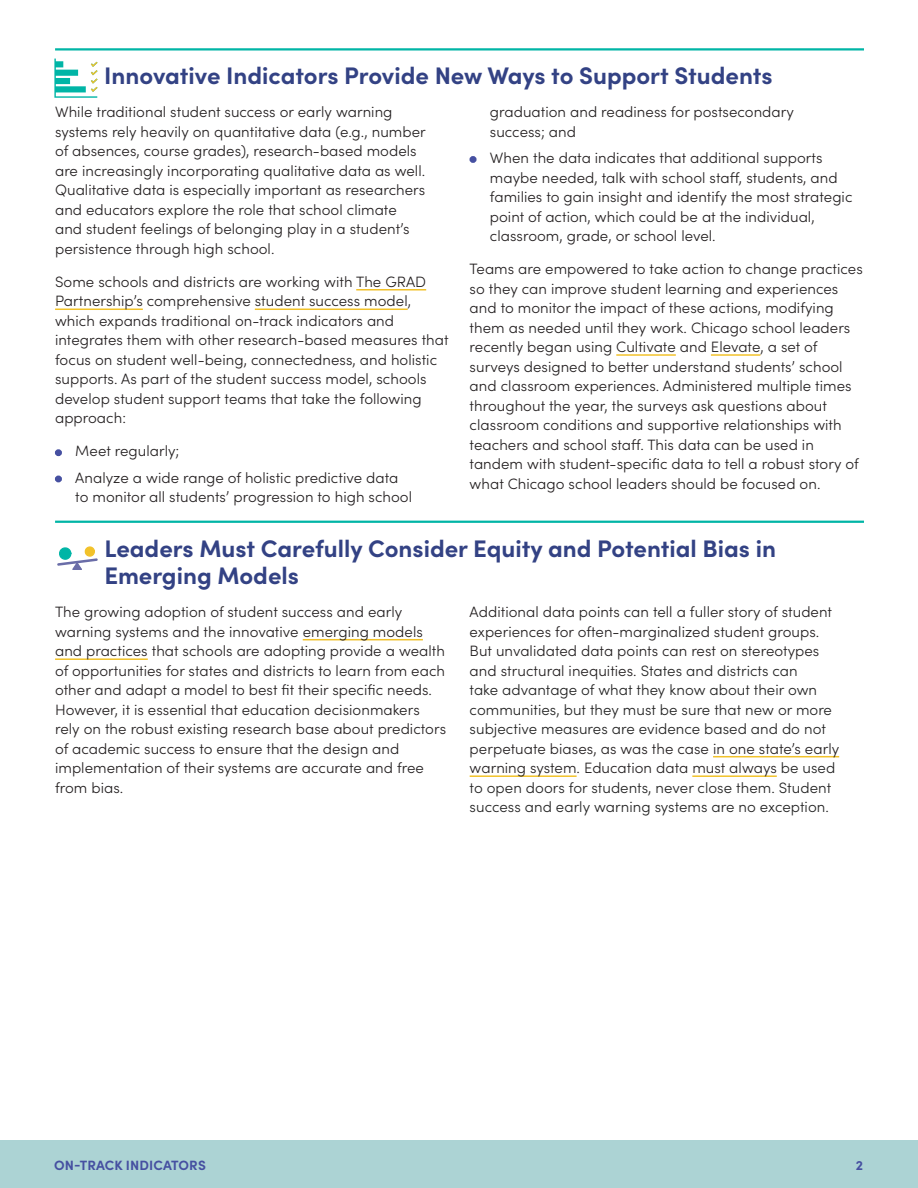
<style>
.page{position:relative;width:918px;height:1188px;background:#fff}
.page>*{position:absolute;margin:0;border:0;box-sizing:border-box;transform-origin:0 0}
.Subhead_A_with_rule{font:700 24px/27.6px "Sofia Pro";color:#334284}
.Body{font:300 15px/19.5px "Sofia Pro";letter-spacing:.005em;color:#231f20}
.t1{font:700 13.5px "Sofia Pro";letter-spacing:.01em;color:#4650a1}
.s1{color:#4650a1}
.s2{color:#222}
</style>
<div class="page">
<div style="left:0;top:1141px;width:918px;height:47px;background:#acd3d4"></div>
<hr style="left:55px;top:48px;width:809px;height:3px;background:#00b5a6">
<hr style="left:356px;top:289px;width:70px;height:2px;background:#f2c22a">
<hr style="left:55px;top:309px;width:88px;height:1px;background:#f2c22a">
<hr style="left:255px;top:309px;width:153px;height:1px;background:#f2c22a">
<hr style="left:616px;top:354px;width:60px;height:2px;background:#f2c22a">
<hr style="left:711px;top:354px;width:49px;height:2px;background:#f2c22a">
<hr style="left:55px;top:521px;width:809px;height:2px;background:#00b5a6">
<hr style="left:303px;top:639px;width:120px;height:1px;background:#f2c22a">
<hr style="left:55px;top:658px;width:93px;height:2px;background:#f2c22a">
<hr style="left:713px;top:756px;width:126px;height:1px;background:#f2c22a">
<hr style="left:470px;top:775px;width:107px;height:2px;background:#f2c22a">
<hr style="left:692px;top:775px;width:85px;height:2px;background:#f2c22a">
<svg style="left:54px;top:59px;width:44px;height:39px"></svg>
<svg style="left:57px;top:546px;width:41px;height:24px"></svg>
<p class="Subhead_A_with_rule" style="left:104px;top:60px;width:670px">Innovative Indicators Provide New Ways to Support Students</p>
<p class="Body" style="left:55px;top:101px;width:372px">While traditional student success or early warning systems rely heavily on quantitative data (e.g., number of absences, course grades), research-based models are increasingly incorporating qualitative data as well.<br>Qualitative data is especially important as researchers and educators explore the role that school climate and student feelings of belonging play in a student’s persistence through high school.</p>
<p class="Body" style="left:55px;top:271px;width:395px">Some schools and districts are working with The GRAD Partnership’s comprehensive student success model, which expands traditional on-track indicators and integrates them with other research-based measures that focus on student well-being, connectedness, and holistic supports. As part of the student success model, schools develop student support teams that take the following approach:</p>
<p class="Body" style="left:55px;top:440px;width:126px"><span class="s1">•</span> Meet regularly;</p>
<p class="Body" style="left:75px;top:467px;width:338px;text-indent:-20px"><span class="s1">•</span> Analyze a wide range of holistic predictive data to monitor all students’ progression to high school</p>
<p class="Body" style="left:490px;top:101px;width:306px">graduation and readiness for postsecondary success; and</p>
<p class="Body" style="left:490px;top:147px;width:364px;text-indent:-20px"><span class="s1">•</span> When the data indicates that additional supports maybe needed, talk with school staff, students, and families to gain insight and identify the most strategic point of action, which could be at the individual, classroom, grade, or school level.</p>
<p class="Body" style="left:470px;top:258px;width:395px">Teams are empowered to take action to change practices so they can improve student learning and experiences and to monitor the impact of these actions, modifying them as needed until they work. Chicago school leaders recently began using Cultivate and Elevate, a set of surveys designed to better understand students’ school and classroom experiences. Administered multiple times throughout the year, the surveys ask questions about classroom conditions and supportive relationships with teachers and school staff. This data can be used in tandem with student-specific data to tell a robust story of what Chicago school leaders should be focused on.</p>
<p class="Subhead_A_with_rule" style="left:104px;top:532px;width:673px">Leaders Must Carefully Consider Equity and Potential Bias in<br>Emerging Models</p>
<p class="Body" style="left:55px;top:601px;width:393px">The growing adoption of student success and early warning systems and the innovative emerging models and practices that schools are adopting provide a wealth of opportunities for states and districts to learn from each other and adapt a model to best fit their specific needs.<br>However, it is essential that education decisionmakers rely on the robust existing research base about predictors of academic success to ensure that the design and implementation of their systems are accurate and free from bias.</p>
<p class="Body" style="left:470px;top:601px;width:371px">Additional data points can tell a fuller story of student experiences for often-marginalized student groups.<br>But unvalidated data points can rest on stereotypes and structural inequities. <span class="s2">States and districts can<br>take advantage of what they know about their own communities, but they must be sure that new or more subjective measures are evidence based and do not </span>perpetuate biases, as was the case in one state’s early warning system. Education data must always <span class="s2">be used to open doors for students, never close them. Student success and early warning systems are no exception.</span></p>
<p class="t1" style="left:54px;top:1155px;width:153px">ON-TRACK INDICATORS</p>
<p class="t1" style="left:856px;top:1155px;width:9px">2</p>
</div>
